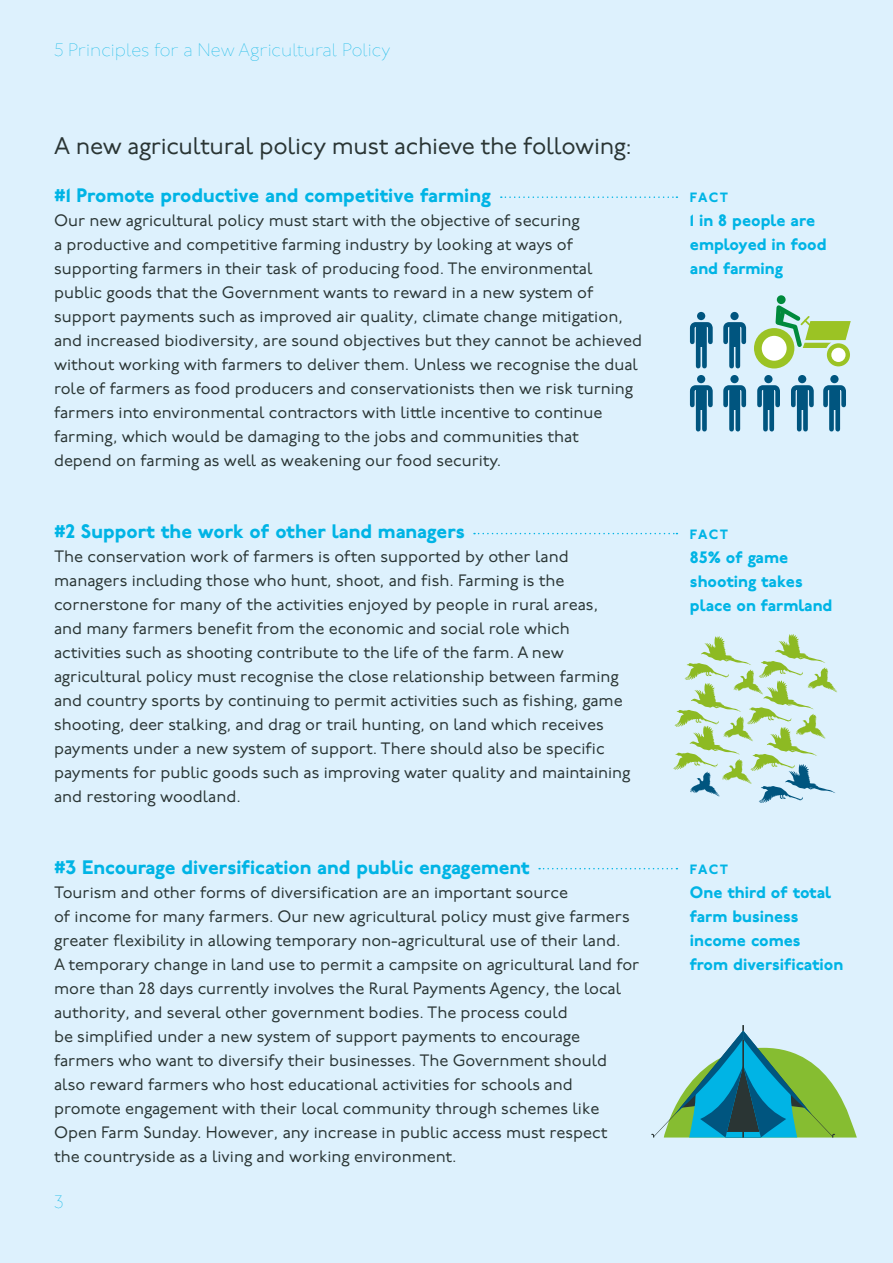
<style>
.page{position:relative;width:893px;height:1263px;background:#ddf1fd}
.page>*{position:absolute;margin:0;border:0;box-sizing:border-box;transform-origin:0 0}
.t1{font:24px "P22 Underground";letter-spacing:-.015em;color:#2a3534}
.t2{font:800 19.5px "P22 Underground";color:#00b4e5}
.t3{font:100 18px "P22 Underground";color:#00b4e5}
.t4{font:16.5px/24px "P22 Underground";color:#2a3534}
.t5{font:800 16.5px/24px "P22 Underground";color:#00b4e5}
.t6{font:800 13.5px "P22 Underground";letter-spacing:.08em;color:#00b4e5}
</style>
<div class="page">
<div style="left:697px;top:312px;width:8px;height:8px;background:#00557f;border-radius:50%"></div>
<svg style="left:689px;top:320px;width:24px;height:26px"></svg>
<div style="left:702px;top:326px;width:5px;height:40px;background:#00557f"></div>
<hr style="left:696px;top:326px;width:4px;height:40px;background:#00557f">
<div style="left:698px;top:326px;width:7px;height:21px;background:#00557f"></div>
<div style="left:697px;top:375px;width:8px;height:8px;background:#00557f;border-radius:50%"></div>
<svg style="left:689px;top:383px;width:24px;height:27px"></svg>
<div style="left:702px;top:389px;width:5px;height:40px;background:#00557f"></div>
<hr style="left:696px;top:389px;width:4px;height:40px;background:#00557f">
<div style="left:698px;top:389px;width:7px;height:21px;background:#00557f"></div>
<div style="left:730px;top:312px;width:9px;height:8px;background:#00557f;border-radius:50%"></div>
<svg style="left:723px;top:320px;width:24px;height:26px"></svg>
<div style="left:735px;top:326px;width:5px;height:40px;background:#00557f"></div>
<div style="left:729px;top:326px;width:5px;height:40px;background:#00557f"></div>
<div style="left:732px;top:326px;width:7px;height:21px;background:#00557f"></div>
<div style="left:730px;top:375px;width:9px;height:8px;background:#00557f;border-radius:50%"></div>
<svg style="left:723px;top:383px;width:24px;height:27px"></svg>
<div style="left:735px;top:389px;width:5px;height:40px;background:#00557f"></div>
<div style="left:729px;top:389px;width:5px;height:40px;background:#00557f"></div>
<div style="left:732px;top:389px;width:7px;height:21px;background:#00557f"></div>
<div style="left:798px;top:375px;width:8px;height:8px;background:#00557f;border-radius:50%"></div>
<div style="left:803px;top:389px;width:5px;height:40px;background:#00557f"></div>
<hr style="left:797px;top:389px;width:4px;height:40px;background:#00557f">
<div style="left:764px;top:375px;width:8px;height:8px;background:#00557f;border-radius:50%"></div>
<svg style="left:757px;top:383px;width:23px;height:27px"></svg>
<div style="left:769px;top:389px;width:5px;height:40px;background:#00557f"></div>
<div style="left:763px;top:389px;width:5px;height:40px;background:#00557f"></div>
<div style="left:766px;top:389px;width:7px;height:21px;background:#00557f"></div>
<div style="left:830px;top:375px;width:9px;height:8px;background:#00557f;border-radius:50%"></div>
<svg style="left:791px;top:383px;width:55px;height:27px"></svg>
<div style="left:835px;top:389px;width:5px;height:40px;background:#00557f"></div>
<div style="left:829px;top:389px;width:5px;height:40px;background:#00557f"></div>
<div style="left:832px;top:389px;width:7px;height:21px;background:#00557f"></div>
<div style="left:777px;top:295px;width:9px;height:9px;background:#008a3c;border-radius:50%"></div>
<div style="left:754px;top:328px;width:40px;height:40px;background:#9bc324;border-radius:50%"></div>
<div style="left:827px;top:343px;width:23px;height:23px;background:#9bc324;border-radius:50%"></div>
<div style="left:762px;top:336px;width:25px;height:25px;background:#fff;border-radius:50%"></div>
<div style="left:831px;top:348px;width:14px;height:14px;background:#fff;border-radius:50%"></div>
<svg style="left:773px;top:300px;width:78px;height:50px"></svg>
<svg style="left:651px;top:1025px;width:206px;height:112px"></svg>
<svg style="left:673px;top:634px;width:164px;height:169px"></svg>
<svg style="left:501px;top:196px;width:176px;height:2px"></svg>
<svg style="left:474px;top:533px;width:203px;height:1px"></svg>
<svg style="left:539px;top:868px;width:138px;height:1px"></svg>
<p class="t3" style="left:54px;top:40px;width:338px">5 Principles for a New Agricultural Policy</p>
<h1 class="t1" style="left:54px;top:133px;width:580px">A new agricultural policy must achieve the following:</h1>
<p class="t2" style="left:54px;top:184px;width:438px">#1 Promote productive and competitive farming</p>
<p class="t4" style="left:54px;top:209px;width:589px">Our new agricultural policy must start with the objective of securing<br>a productive and competitive farming industry by looking at ways of supporting farmers in their task of producing food. The environmental public goods that the Government wants to reward in a new system of support payments such as improved air quality, climate change mitigation, and increased biodiversity, are sound objectives but they cannot be achieved without working with farmers to deliver them. Unless we recognise the dual role of farmers as food producers and conservationists then we risk turning farmers into environmental contractors with little incentive to continue farming, which would be damaging to the jobs and communities that<br>depend on farming as well as weakening our food security.</p>
<p class="t2" style="left:54px;top:520px;width:412px">#2 Support the work of other land managers</p>
<p class="t4" style="left:54px;top:545px;width:578px">The conservation work of farmers is often supported by other land managers including those who hunt, shoot, and fish. Farming is the cornerstone for many of the activities enjoyed by people in rural areas,<br>and many farmers benefit from the economic and social role which activities such as shooting contribute to the life of the farm. A new agricultural policy must recognise the close relationship between farming and country sports by continuing to permit activities such as fishing, game shooting, deer stalking, and drag or trail hunting, on land which receives payments under a new system of support. There should also be specific payments for public goods such as improving water quality and maintaining and restoring woodland.</p>
<p class="t2" style="left:54px;top:856px;width:477px">#3 Encourage diversification and public engagement</p>
<p class="t4" style="left:54px;top:881px;width:587px">Tourism and other forms of diversification are an important source<br>of income for many farmers. Our new agricultural policy must give farmers greater flexibility in allowing temporary non-agricultural use of their land.<br>A temporary change in land use to permit a campsite on agricultural land for more than 28 days currently involves the Rural Payments Agency, the local authority, and several other government bodies. The process could<br>be simplified under a new system of support payments to encourage farmers who want to diversify their businesses. The Government should also reward farmers who host educational activities for schools and promote engagement with their local community through schemes like Open Farm Sunday. However, any increase in public access must respect<br>the countryside as a living and working environment.</p>
<p class="t3" style="left:54px;top:1192px;width:11px">3</p>
<p class="t6" style="left:690px;top:190px;width:40px">FACT</p>
<p class="t5" style="left:690px;top:209px;width:138px">1 in 8 people are employed in food and farming</p>
<p class="t6" style="left:690px;top:526px;width:40px">FACT</p>
<p class="t5" style="left:690px;top:545px;width:144px">85% of game shooting takes place on farmland</p>
<p class="t6" style="left:690px;top:861px;width:40px">FACT</p>
<p class="t5" style="left:690px;top:880px;width:155px">One third of total farm business income comes<br>from diversification</p>
</div>
